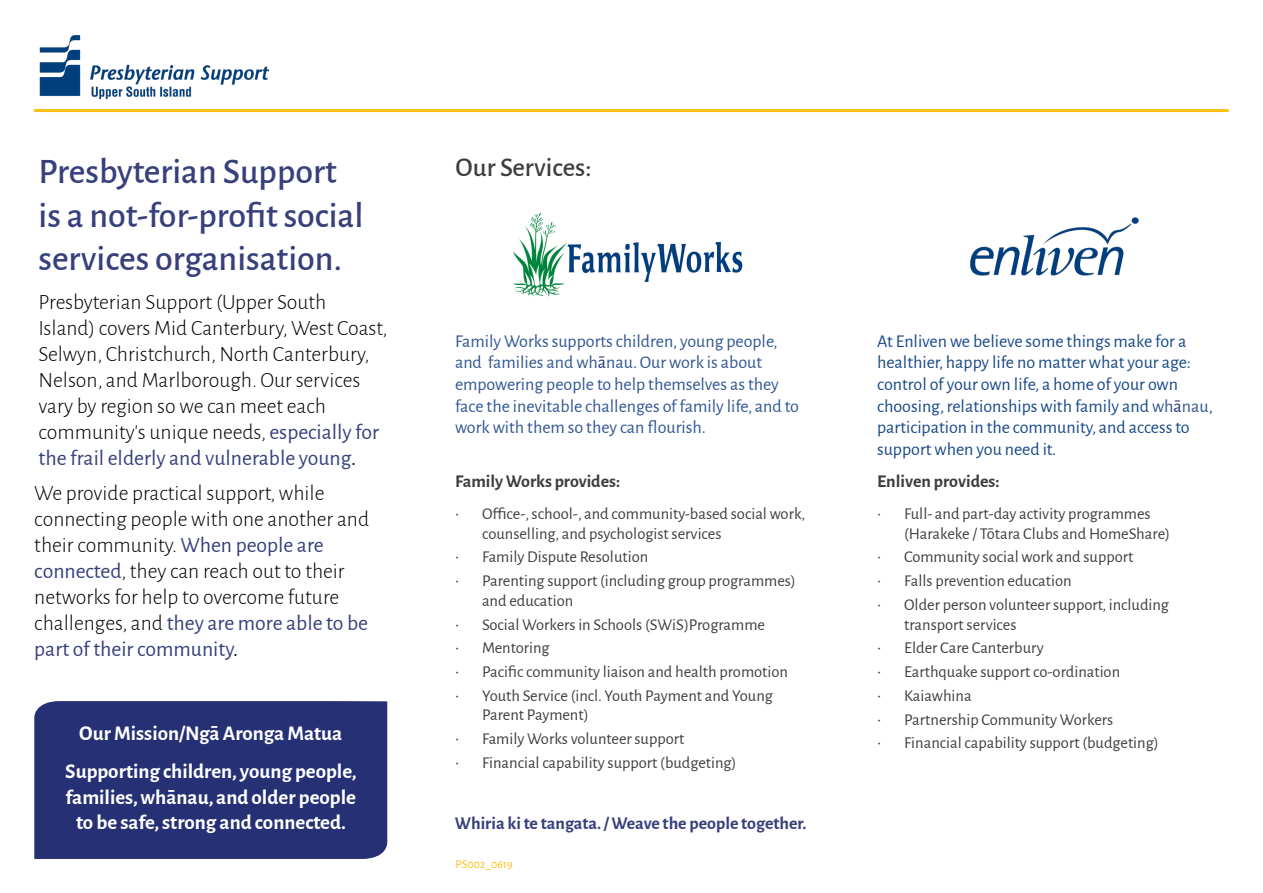
<style>
.page{position:relative;width:1263px;height:893px;background:#fff}
.page>*{position:absolute;margin:0;border:0;box-sizing:border-box;transform-origin:0 0}
.t1{font:500 36px/43.2px "Alegreya Sans";color:#38407c}
.t2{font:500 27px "Alegreya Sans";color:#3e3e3f}
.t3{font:300 21.75px/26.1px "Alegreya Sans";color:#000}
.t4{font:700 21px/25.2px "Alegreya Sans";color:#fff;text-align:center}
.t5{font:18px/21.6px "Alegreya Sans";color:#184987}
.t6{font:18px/21.6px "Alegreya Sans";color:#305691}
.t7{font:700 18px "Alegreya Sans";color:#38407c}
.t8{font:700 18px "Alegreya Sans";color:#3e3e3f}
.t9{font:16.5px/19.5px "Alegreya Sans";color:#3e3e3f}
.t10{font:12px "Alegreya Sans";color:#fdbe12}
.s1{font-weight:400;color:#38407c}
.s2{font-weight:400}
.s3{color:#253174}
.s4{color:#305691}
</style>
<div class="page">
<div style="left:34px;top:701px;width:353px;height:158px;background:#253174"></div>
<hr style="left:34px;top:109px;width:1194px;height:3px;background:#fdbe12">
<img style="left:513px;top:213px;width:230px;height:84px">
<img style="left:970px;top:217px;width:169px;height:59px">
<img style="left:39px;top:35px;width:230px;height:65px">
<p class="t1" style="left:39px;top:148px;width:327px">Presbyterian Support is a not-for-profit social services organisation.</p>
<p class="t3" style="left:39px;top:288px;width:350px">Presbyterian Support (Upper South Island) covers Mid Canterbury, West Coast, Selwyn, Christchurch, North Canterbury, Nelson, and Marlborough. Our services vary by region so we can meet each community’s unique needs, <span class="s1">especially for the frail elderly and vulnerable young</span><span class="s2">.</span></p>
<p class="t3" style="left:34px;top:479px;width:336px">We provide practical support, while connecting people with one another and their community. <span class="s1">When people are connected</span>, they can reach out to their networks for help to overcome future challenges, and <span class="s1">they are more able to be part of their community</span><span class="s2">.</span></p>
<p class="t4" style="left:79px;top:720px;width:264px">Our Mission/Ngā Aronga Matua</p>
<p class="t4" style="left:65px;top:758px;width:293px">Supporting children, young people, families, whānau, and older people to be safe, strong and connected.</p>
<p class="t2" style="left:456px;top:148px;width:138px">Our Services:</p>
<p class="t6" style="left:455px;top:329px;width:345px">Family Works supports children, young people, and families and wh<span class="s3">ā</span>nau. Our work is about empowering people to help themselves as they face the inevitable challenges of family life, and to work with them so they can flourish.</p>
<p class="t8" style="left:455px;top:468px;width:167px">Family Works provides:</p>
<p class="t9" style="left:482px;top:503px;width:325px;text-indent:-27px">• Office-, school-, and community-based social work, counselling, and psychologist services</p>
<p class="t9" style="left:455px;top:547px;width:195px">• Family Dispute Resolution</p>
<p class="t9" style="left:482px;top:570px;width:315px;text-indent:-27px">• Parenting support (including group programmes) and education</p>
<p class="t9" style="left:455px;top:614px;width:311px">• Social Workers in Schools (SWiS)Programme</p>
<p class="t9" style="left:455px;top:637px;width:96px">• Mentoring</p>
<p class="t9" style="left:455px;top:661px;width:335px">• Pacific community liaison and health promotion</p>
<p class="t9" style="left:482px;top:685px;width:292px;text-indent:-27px">• Youth Service (incl. Youth Payment and Young<br>Parent Payment)</p>
<p class="t9" style="left:455px;top:728px;width:231px">• Family Works volunteer support</p>
<p class="t9" style="left:455px;top:752px;width:283px">• Financial capability support (budgeting)</p>
<p class="t7" style="left:455px;top:810px;width:353px">Whiria ki te tangata. / Weave the people together.</p>
<p class="t10" style="left:456px;top:856px;width:59px">PS002_0619</p>
<p class="t5" style="left:877px;top:329px;width:337px">At Enliven we believe some things make for a healthier, happy life no matter what your age: control of your own life, a home of your own choosing, relationships with family and <span class="s4">wh</span><span class="s3">ā</span><span class="s4">nau</span>, participation in the community, and access to support when you need it.</p>
<p class="t8" style="left:877px;top:468px;width:124px">Enliven provides:</p>
<p class="t9" style="left:904px;top:503px;width:267px;text-indent:-27px">• Full- and part-day activity programmes (Harakeke / Tōtara Clubs and HomeShare)</p>
<p class="t9" style="left:877px;top:547px;width:258px">• Community social work and support</p>
<p class="t9" style="left:877px;top:570px;width:196px">• Falls prevention education</p>
<p class="t9" style="left:904px;top:594px;width:266px;text-indent:-27px">• Older person volunteer support, including transport services</p>
<p class="t9" style="left:877px;top:637px;width:168px">• Elder Care Canterbury</p>
<p class="t9" style="left:877px;top:661px;width:245px">• Earthquake support co-ordination</p>
<p class="t9" style="left:877px;top:685px;width:96px">• Kaiawhina</p>
<p class="t9" style="left:877px;top:709px;width:238px">• Partnership Community Workers</p>
<p class="t9" style="left:877px;top:732px;width:283px">• Financial capability support (budgeting)</p>
</div>
